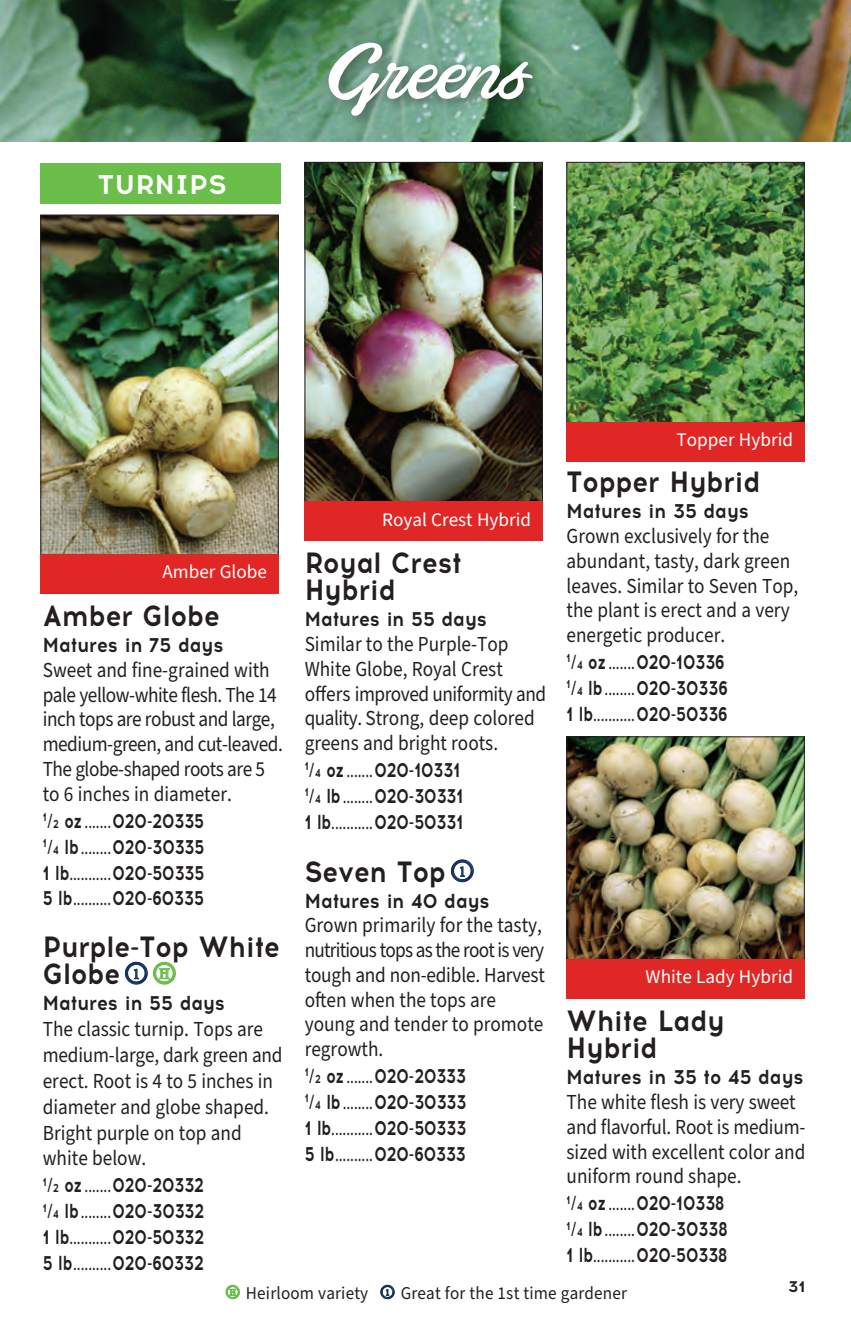
<style>
.page{position:relative;width:851px;height:1337px;background:#fff}
.page>*{position:absolute;margin:0;border:0;box-sizing:border-box;transform-origin:0 0}
.t1{font:81px "Sauber Script";color:#fff}
.Veg_variety_hed_2k{font:700 29.25px/27px "Acrom";color:#231f20;scale:.9 1}
.t2{font:700 27px "Acrom";letter-spacing:.01em;color:#fff}
.Veg_Copy_2k{font:21.38px/24.8px "Source Sans Pro";color:#231f20;scale:.9 1}
.Veg_Copy_2k-2{font:21.38px/24.8px "Source Sans Pro";letter-spacing:-.025em;color:#231f20;scale:.9 1}
.Veg_maturity_2k{font:700 20.25px "Acrom";color:#231f20;scale:.75 1}
.Veg_maturity_2k-2{font:700 20.25px "Acrom";color:#231f20;scale:.9 1}
.Veg_photcap_2k{font:19.12px "Source Sans Pro";color:#fff}
.Veg_Copy{font:18px "Source Sans Pro";letter-spacing:.01em;color:#231f20;scale:.95 1}
.t3{font:700 15.75px "Acrom";color:#231f20}
.s1{font-size:11.7px}
.s2{font-family:"Source Sans Pro";font-weight:400}
.s3{font-family:"Type Keys";font-weight:400;color:#18345e}
.s4{font-family:"Type Keys";font-weight:400;color:#6cbe4b}
.s5{font-family:"Type Keys";color:#6cbe4b}
.s6{font-family:"Type Keys";color:#18345e}
</style>
<div class="page">
<img style="left:0;top:0;width:850px;height:142px">
<div style="left:320px;top:35px;width:226px;height:95px;background:#231f20;opacity:.52"></div>
<div style="left:40px;top:163px;width:241px;height:41px;background:#6cbe4b"></div>
<img style="left:42px;top:217px;width:234px;height:337px">
<div style="left:40px;top:215px;width:238px;height:342px;border:1px solid #231f20"></div>
<div style="left:40px;top:554px;width:238px;height:39px;background:#e12725"></div>
<img style="left:306px;top:164px;width:234px;height:337px">
<div style="left:304px;top:162px;width:238px;height:342px;border:1px solid #231f20"></div>
<div style="left:304px;top:501px;width:238px;height:40px;background:#e12725"></div>
<img style="left:568px;top:164px;width:234px;height:258px">
<div style="left:566px;top:162px;width:238px;height:263px;border:1px solid #231f20"></div>
<div style="left:566px;top:422px;width:238px;height:39px;background:#e12725"></div>
<img style="left:568px;top:738px;width:234px;height:221px">
<div style="left:566px;top:736px;width:238px;height:226px;border:1px solid #231f20"></div>
<div style="left:566px;top:959px;width:238px;height:39px;background:#e12725"></div>
<p class="t2" style="left:98px;top:165px;width:131px">TURNIPS</p>
<p class="t1" style="left:325px;top:15px;width:203px">Greens</p>
<p class="Veg_photcap_2k" style="left:162px;top:559px;width:106px">Amber Globe</p>
<p class="Veg_variety_hed_2k" style="left:43px;top:603px;width:198px">Amber Globe</p>
<p class="Veg_maturity_2k-2" style="left:43px;top:630px;width:202px">Matures in 75 days</p>
<p class="Veg_Copy_2k-2" style="left:43px;top:658px;width:268px">Sweet and fine-grained with pale yellow-white flesh. The 14 inch tops are robust and large, medium-green, and cut-leaved.<br>The globe-shaped roots are 5 to 6 inches in diameter.</p>
<p class="Veg_maturity_2k" style="left:43px;top:806px;width:217px"><sup>1</sup>/<span class="s1">2</span> oz <span class="s2">.......</span>020-20335</p>
<p class="Veg_maturity_2k" style="left:43px;top:832px;width:217px"><sup>1</sup>/<span class="s1">4</span> lb<span class="s2">........</span>020-30335</p>
<p class="Veg_maturity_2k" style="left:43px;top:858px;width:217px">1 lb<span class="s2">...........</span>020-50335</p>
<p class="Veg_maturity_2k" style="left:43px;top:884px;width:216px">5 lb<span class="s2">..........</span>020-60335</p>
<p class="Veg_variety_hed_2k" style="left:43px;top:934px;width:265px">Purple-Top White<br>Globe <span class="s3">1</span> <span class="s4">h</span></p>
<p class="Veg_maturity_2k-2" style="left:43px;top:988px;width:204px">Matures in 55 days</p>
<p class="Veg_Copy_2k" style="left:43px;top:1016px;width:268px;line-height:25.9px">The classic turnip. Tops are medium-large, dark green and erect. Root is 4 to 5 inches in diameter and globe shaped.<br>Bright purple on top and white below.</p>
<p class="Veg_maturity_2k" style="left:43px;top:1170px;width:216px"><sup>1</sup>/<span class="s1">2</span> oz <span class="s2">.......</span>020-20332</p>
<p class="Veg_maturity_2k" style="left:43px;top:1196px;width:217px"><sup>1</sup>/<span class="s1">4</span> lb<span class="s2">........</span>020-30332</p>
<p class="Veg_maturity_2k" style="left:43px;top:1222px;width:217px">1 lb<span class="s2">...........</span>020-50332</p>
<p class="Veg_maturity_2k" style="left:43px;top:1248px;width:216px">5 lb<span class="s2">..........</span>020-60332</p>
<p class="Veg_photcap_2k" style="left:382px;top:506px;width:151px">Royal Crest Hybrid</p>
<p class="Veg_variety_hed_2k" style="left:304px;top:550px;width:176px">Royal Crest<br>Hybrid</p>
<p class="Veg_maturity_2k-2" style="left:304px;top:605px;width:204px">Matures in 55 days</p>
<p class="Veg_Copy_2k" style="left:304px;top:632px;width:270px">Similar to the Purple-Top<br>White Globe, Royal Crest offers improved uniformity and quality. Strong, deep colored greens and bright roots.</p>
<p class="Veg_maturity_2k" style="left:304px;top:755px;width:209px"><sup>1</sup>/<span class="s1">4</span> oz <span class="s2">.......</span>020-10331</p>
<p class="Veg_maturity_2k" style="left:304px;top:781px;width:213px"><sup>1</sup>/<span class="s1">4</span> lb<span class="s2">........</span>020-30331</p>
<p class="Veg_maturity_2k" style="left:304px;top:807px;width:213px">1 lb<span class="s2">...........</span>020-50331</p>
<p class="Veg_variety_hed_2k" style="left:304px;top:858px;width:190px">Seven Top <span class="s3">1</span></p>
<p class="Veg_maturity_2k-2" style="left:304px;top:886px;width:207px">Matures in 40 days</p>
<p class="Veg_Copy_2k" style="left:304px;top:913px;width:268px">Grown primarily for the tasty, nutritious tops as the root is very tough and non-edible. Harvest often when the tops are young and tender to promote regrowth.</p>
<p class="Veg_maturity_2k" style="left:304px;top:1061px;width:217px"><sup>1</sup>/<span class="s1">2</span> oz <span class="s2">.......</span>020-20333</p>
<p class="Veg_maturity_2k" style="left:304px;top:1087px;width:217px"><sup>1</sup>/<span class="s1">4</span> lb<span class="s2">........</span>020-30333</p>
<p class="Veg_maturity_2k" style="left:304px;top:1113px;width:217px">1 lb<span class="s2">...........</span>020-50333</p>
<p class="Veg_maturity_2k" style="left:304px;top:1139px;width:216px">5 lb<span class="s2">..........</span>020-60333</p>
<p class="Veg_photcap_2k" style="left:676px;top:427px;width:118px">Topper Hybrid</p>
<p class="Veg_variety_hed_2k" style="left:566px;top:469px;width:217px">Topper Hybrid</p>
<p class="Veg_maturity_2k-2" style="left:566px;top:497px;width:204px">Matures in 35 days</p>
<p class="Veg_Copy_2k" style="left:566px;top:524px;width:259px">Grown exclusively for the abundant, tasty, dark green leaves. Similar to Seven Top, the plant is erect and a very energetic producer.</p>
<p class="Veg_maturity_2k" style="left:566px;top:647px;width:212px"><sup>1</sup>/<span class="s1">4</span> oz <span class="s2">.......</span>020-10336</p>
<p class="Veg_maturity_2k" style="left:566px;top:673px;width:216px"><sup>1</sup>/<span class="s1">4</span> lb<span class="s2">........</span>020-30336</p>
<p class="Veg_maturity_2k" style="left:566px;top:699px;width:216px">1 lb<span class="s2">...........</span>020-50336</p>
<p class="Veg_photcap_2k" style="left:645px;top:964px;width:149px">White Lady Hybrid</p>
<p class="Veg_variety_hed_2k" style="left:566px;top:1008px;width:177px">White Lady<br>Hybrid</p>
<p class="Veg_maturity_2k-2" style="left:566px;top:1062px;width:265px">Matures in 35 to 45 days</p>
<p class="Veg_Copy_2k" style="left:566px;top:1090px;width:267px">The white flesh is very sweet and flavorful. Root is medium&shy;sized with excellent color and uniform round shape.</p>
<p class="Veg_maturity_2k" style="left:566px;top:1188px;width:212px"><sup>1</sup>/<span class="s1">4</span> oz <span class="s2">.......</span>020-10338</p>
<p class="Veg_maturity_2k" style="left:566px;top:1214px;width:216px"><sup>1</sup>/<span class="s1">4</span> lb<span class="s2">........</span>020-30338</p>
<p class="Veg_maturity_2k" style="left:566px;top:1240px;width:216px">1 lb<span class="s2">...........</span>020-50338</p>
<p class="Veg_Copy" style="left:225px;top:1280px;width:424px"><span class="s5">h</span> Heirloom variety <span class="s6">1</span> Great for the 1st time gardener</p>
<p class="t3" style="left:788px;top:1275px;width:19px">31</p>
</div>
